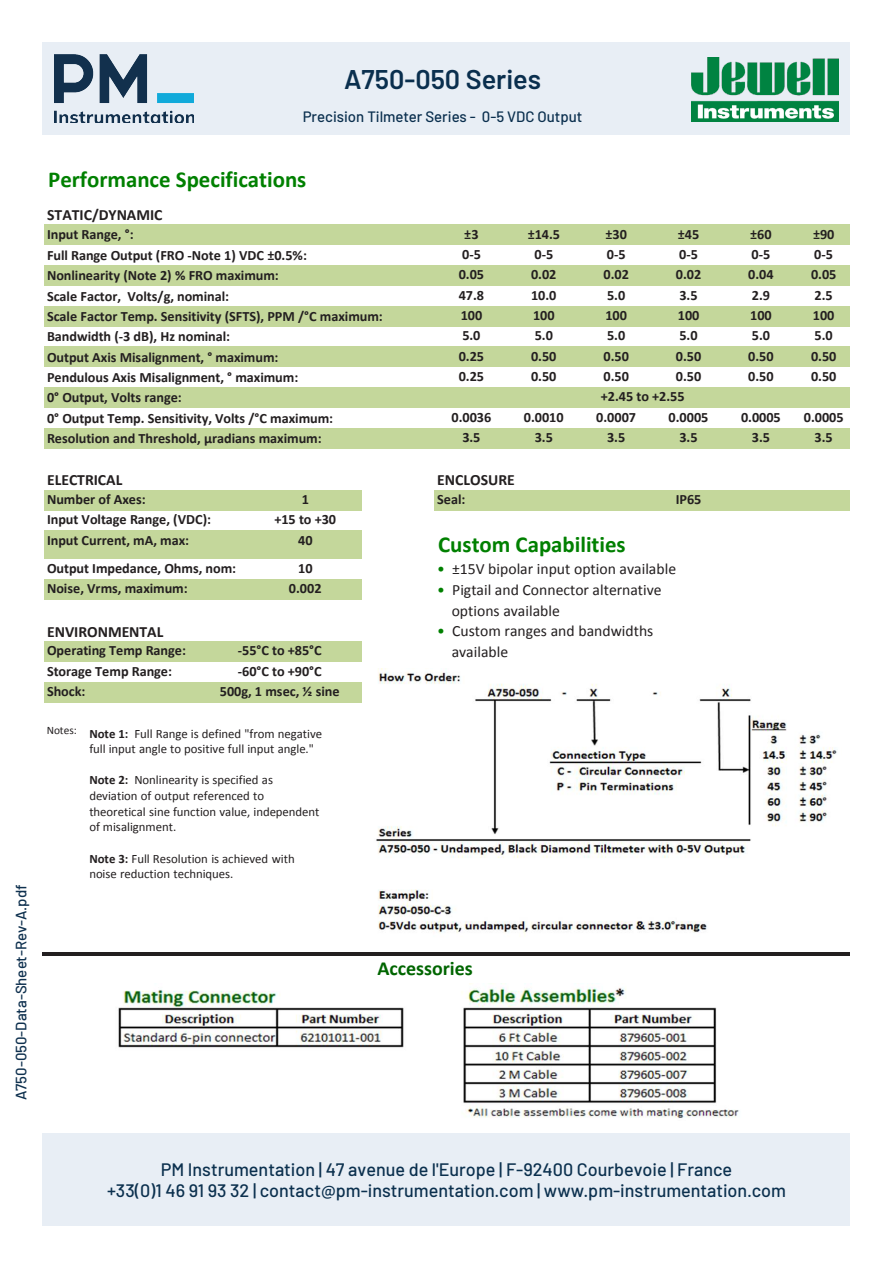
<style>
.page{position:relative;width:893px;height:1263px;background:#fff}
.page>*{position:absolute;margin:0;border:0;box-sizing:border-box;transform-origin:0 0}
.t1{font:600 27px "Barlow";color:#0a2f4e}
.t2{font:700 22.8px "Calibri";color:#008000}
.t3{font:700 19.95px "Calibri";letter-spacing:-.005em;color:#006500}
.t4{font:500 18px/21.6px "Barlow";color:#0b304e;text-align:center}
.t5{font:15.6px/21.5px "Calibri";color:#231f20}
.t6{font:700 15.6px "Calibri";color:#231f20}
.t7{font:500 15px "Barlow";color:#0a2f4e}
.t8{font:500 15px "Barlow";color:#0f314f}
.t9{font:700 14.25px/20.4px "Calibri";letter-spacing:-.005em;color:#231f20}
.t10{font:12.75px/15.6px "Calibri";letter-spacing:-.005em;color:#231f20}
.t11{font:11.4px "Calibri";letter-spacing:-.005em;color:#231f20}
.s1{color:#008000}
.s2{font-weight:700}
</style>
<div class="page">
<div style="left:43px;top:43px;width:807px;height:92px;background:#e8eef5"></div>
<img style="left:54px;top:54px;width:140px;height:69px">
<div style="left:43px;top:1133px;width:807px;height:93px;background:#e8eef5"></div>
<img style="left:691px;top:57px;width:148px;height:65px">
<div style="left:45px;top:224px;width:805px;height:21px;background:#c4d79b"></div>
<div style="left:45px;top:265px;width:805px;height:21px;background:#c4d79b"></div>
<div style="left:45px;top:306px;width:805px;height:20px;background:#c4d79b"></div>
<div style="left:45px;top:346px;width:805px;height:21px;background:#c4d79b"></div>
<div style="left:45px;top:387px;width:805px;height:21px;background:#c4d79b"></div>
<div style="left:45px;top:428px;width:805px;height:20px;background:#c4d79b"></div>
<div style="left:45px;top:490px;width:317px;height:20px;background:#c4d79b"></div>
<div style="left:435px;top:490px;width:415px;height:20px;background:#c4d79b"></div>
<div style="left:45px;top:530px;width:317px;height:29px;background:#c4d79b"></div>
<div style="left:45px;top:579px;width:317px;height:21px;background:#c4d79b"></div>
<div style="left:45px;top:641px;width:317px;height:21px;background:#c4d79b"></div>
<div style="left:45px;top:682px;width:317px;height:20px;background:#c4d79b"></div>
<hr style="left:43px;top:952px;width:807px;height:4px;background:#231f20">
<img style="left:376px;top:669px;width:461px;height:267px">
<img style="left:118px;top:983px;width:621px;height:135px">
<h1 class="t1" style="left:344px;top:60px;width:198px">A750-050 Series</h1>
<p class="t7" style="left:303px;top:105px;width:281px">Precision Tilmeter Series - 0-5 VDC Output</p>
<p class="t8" style="left:10px;top:1100px;width:217px;rotate:-90deg">A750-050-Data-Sheet-Rev-A.pdf</p>
<p class="t2" style="left:48px;top:165px;width:260px">Performance Specifications</p>
<p class="t6" style="left:47px;top:204px;width:117px">STATIC/DYNAMIC</p>
<p class="t9" style="left:47px;top:224px;width:88px">Input Range, °:</p>
<p class="t9" style="left:464px;top:224px;width:16px">±3</p>
<p class="t9" style="left:528px;top:224px;width:34px">±14.5</p>
<p class="t9" style="left:605px;top:224px;width:23px">±30</p>
<p class="t9" style="left:678px;top:224px;width:23px">±45</p>
<p class="t9" style="left:750px;top:224px;width:23px">±60</p>
<p class="t9" style="left:813px;top:224px;width:23px">±90</p>
<p class="t9" style="left:47px;top:245px;width:261px">Full Range Output (FRO -Note 1) VDC ±0.5%:</p>
<p class="t9" style="left:462px;top:244px;width:20px">0-5</p>
<p class="t9" style="left:534px;top:244px;width:20px">0-5</p>
<p class="t9" style="left:607px;top:244px;width:20px">0-5</p>
<p class="t9" style="left:679px;top:244px;width:20px">0-5</p>
<p class="t9" style="left:752px;top:244px;width:20px">0-5</p>
<p class="t9" style="left:814px;top:244px;width:20px">0-5</p>
<p class="t9" style="left:47px;top:265px;width:233px">Nonlinearity (Note 2) % FRO maximum:</p>
<p class="t9" style="left:459px;top:264px;width:27px">0.05</p>
<p class="t9" style="left:531px;top:264px;width:27px">0.02</p>
<p class="t9" style="left:603px;top:264px;width:27px">0.02</p>
<p class="t9" style="left:676px;top:264px;width:27px">0.02</p>
<p class="t9" style="left:748px;top:264px;width:27px">0.04</p>
<p class="t9" style="left:811px;top:264px;width:27px">0.05</p>
<p class="t9" style="left:47px;top:286px;width:184px">Scale Factor, Volts/g, nominal:</p>
<p class="t9" style="left:459px;top:285px;width:27px">47.8</p>
<p class="t9" style="left:531px;top:285px;width:27px">10.0</p>
<p class="t9" style="left:607px;top:285px;width:20px">5.0</p>
<p class="t9" style="left:679px;top:285px;width:20px">3.5</p>
<p class="t9" style="left:752px;top:285px;width:20px">2.9</p>
<p class="t9" style="left:815px;top:285px;width:20px">2.5</p>
<p class="t9" style="left:47px;top:306px;width:337px">Scale Factor Temp. Sensitivity (SFTS), PPM /°C maximum:</p>
<p class="t9" style="left:461px;top:305px;width:23px">100</p>
<p class="t9" style="left:533px;top:305px;width:23px">100</p>
<p class="t9" style="left:605px;top:305px;width:23px">100</p>
<p class="t9" style="left:678px;top:305px;width:23px">100</p>
<p class="t9" style="left:750px;top:305px;width:23px">100</p>
<p class="t9" style="left:813px;top:305px;width:23px">100</p>
<p class="t9" style="left:47px;top:326px;width:185px">Bandwidth (-3 dB), Hz nominal:</p>
<p class="t9" style="left:462px;top:325px;width:20px">5.0</p>
<p class="t9" style="left:535px;top:325px;width:20px">5.0</p>
<p class="t9" style="left:607px;top:325px;width:20px">5.0</p>
<p class="t9" style="left:679px;top:325px;width:20px">5.0</p>
<p class="t9" style="left:752px;top:325px;width:20px">5.0</p>
<p class="t9" style="left:815px;top:325px;width:20px">5.0</p>
<p class="t9" style="left:47px;top:347px;width:233px">Output Axis Misalignment, ° maximum:</p>
<p class="t9" style="left:459px;top:346px;width:27px">0.25</p>
<p class="t9" style="left:531px;top:346px;width:27px">0.50</p>
<p class="t9" style="left:603px;top:346px;width:27px">0.50</p>
<p class="t9" style="left:676px;top:346px;width:27px">0.50</p>
<p class="t9" style="left:748px;top:346px;width:27px">0.50</p>
<p class="t9" style="left:811px;top:346px;width:27px">0.50</p>
<p class="t9" style="left:47px;top:367px;width:253px">Pendulous Axis Misalignment, ° maximum:</p>
<p class="t9" style="left:459px;top:366px;width:27px">0.25</p>
<p class="t9" style="left:531px;top:366px;width:27px">0.50</p>
<p class="t9" style="left:603px;top:366px;width:27px">0.50</p>
<p class="t9" style="left:676px;top:366px;width:27px">0.50</p>
<p class="t9" style="left:748px;top:366px;width:27px">0.50</p>
<p class="t9" style="left:811px;top:366px;width:27px">0.50</p>
<p class="t9" style="left:47px;top:387px;width:288px">0° Output, Volts range:<br>0° Output Temp. Sensitivity, Volts /°C maximum:</p>
<p class="t9" style="left:601px;top:386px;width:85px">+2.45 to +2.55</p>
<p class="t9" style="left:451px;top:407px;width:41px">0.0036</p>
<p class="t9" style="left:524px;top:407px;width:41px">0.0010</p>
<p class="t9" style="left:596px;top:407px;width:41px">0.0007</p>
<p class="t9" style="left:669px;top:407px;width:41px">0.0005</p>
<p class="t9" style="left:741px;top:407px;width:41px">0.0005</p>
<p class="t9" style="left:804px;top:407px;width:41px">0.0005</p>
<p class="t9" style="left:47px;top:428px;width:276px">Resolution and Threshold, µradians maximum:</p>
<p class="t9" style="left:462px;top:427px;width:20px">3.5</p>
<p class="t9" style="left:535px;top:427px;width:20px">3.5</p>
<p class="t9" style="left:607px;top:427px;width:20px">3.5</p>
<p class="t9" style="left:679px;top:427px;width:20px">3.5</p>
<p class="t9" style="left:752px;top:427px;width:20px">3.5</p>
<p class="t9" style="left:815px;top:427px;width:20px">3.5</p>
<p class="t6" style="left:47px;top:470px;width:77px">ELECTRICAL</p>
<p class="t6" style="left:437px;top:470px;width:79px">ENCLOSURE</p>
<p class="t9" style="left:47px;top:489px;width:100px">Number of Axes:</p>
<p class="t9" style="left:302px;top:489px;width:9px">1</p>
<p class="t9" style="left:437px;top:489px;width:30px">Seal:</p>
<p class="t9" style="left:676px;top:489px;width:27px">IP65</p>
<p class="t9" style="left:47px;top:509px;width:166px">Input Voltage Range, (VDC):</p>
<p class="t9" style="left:274px;top:509px;width:63px">+15 to +30</p>
<p class="t9" style="left:47px;top:530px;width:144px">Input Current, mA, max:</p>
<p class="t9" style="left:298px;top:530px;width:16px">40</p>
<p class="t2" style="left:438px;top:530px;width:189px">Custom Capabilities</p>
<p class="t9" style="left:47px;top:558px;width:191px">Output Impedance, Ohms, nom:</p>
<p class="t9" style="left:298px;top:558px;width:16px">10</p>
<p class="t5" style="left:437px;top:558px;width:240px"><span class="s1">•</span> ±15V bipolar input option available</p>
<p class="t9" style="left:47px;top:578px;width:142px">Noise, Vrms, maximum:</p>
<p class="t9" style="left:289px;top:578px;width:34px">0.002</p>
<p class="t5" style="left:452px;top:579px;width:211px;text-indent:-14px"><span class="s1">•</span> Pigtail and Connector alternative options available</p>
<p class="t6" style="left:47px;top:621px;width:118px">ENVIRONMENTAL</p>
<p class="t5" style="left:437px;top:620px;width:218px"><span class="s1">•</span> Custom ranges and bandwidths</p>
<p class="t9" style="left:47px;top:640px;width:140px">Operating Temp Range:</p>
<p class="t5" style="left:452px;top:641px;width:58px">available</p>
<p class="t9" style="left:47px;top:661px;width:127px">Storage Temp Range:<br>Shock:</p>
<p class="t11" style="left:47px;top:723px;width:32px">Notes:</p>
<p class="t9" style="left:220px;top:640px;width:121px;text-align:center">-55°C to +85°C<br>-60°C to +90°C<br>500g, 1 msec, ½ sine</p>
<p class="t10" style="left:89px;top:725px;width:234px"><span class="s2">Note 1:</span> Full Range is defined "from negative full input angle to positive full input angle."</p>
<p class="t10" style="left:89px;top:772px;width:232px"><span class="s2">Note 2:</span> Nonlinearity is specified as deviation of output referenced to theoretical sine function value, independent of misalignment.</p>
<p class="t10" style="left:89px;top:851px;width:207px"><span class="s2">Note 3:</span> Full Resolution is achieved with noise reduction techniques.</p>
<p class="t3" style="left:378px;top:955px;width:97px">Accessories</p>
<p class="t4" style="left:107px;top:1157px;width:680px">PM Instrumentation | 47 avenue de l'Europe | F-92400 Courbevoie | France<br>+33(0)1 46 91 93 32 | contact@pm-instrumentation.com | www.pm-instrumentation.com</p>
</div>
